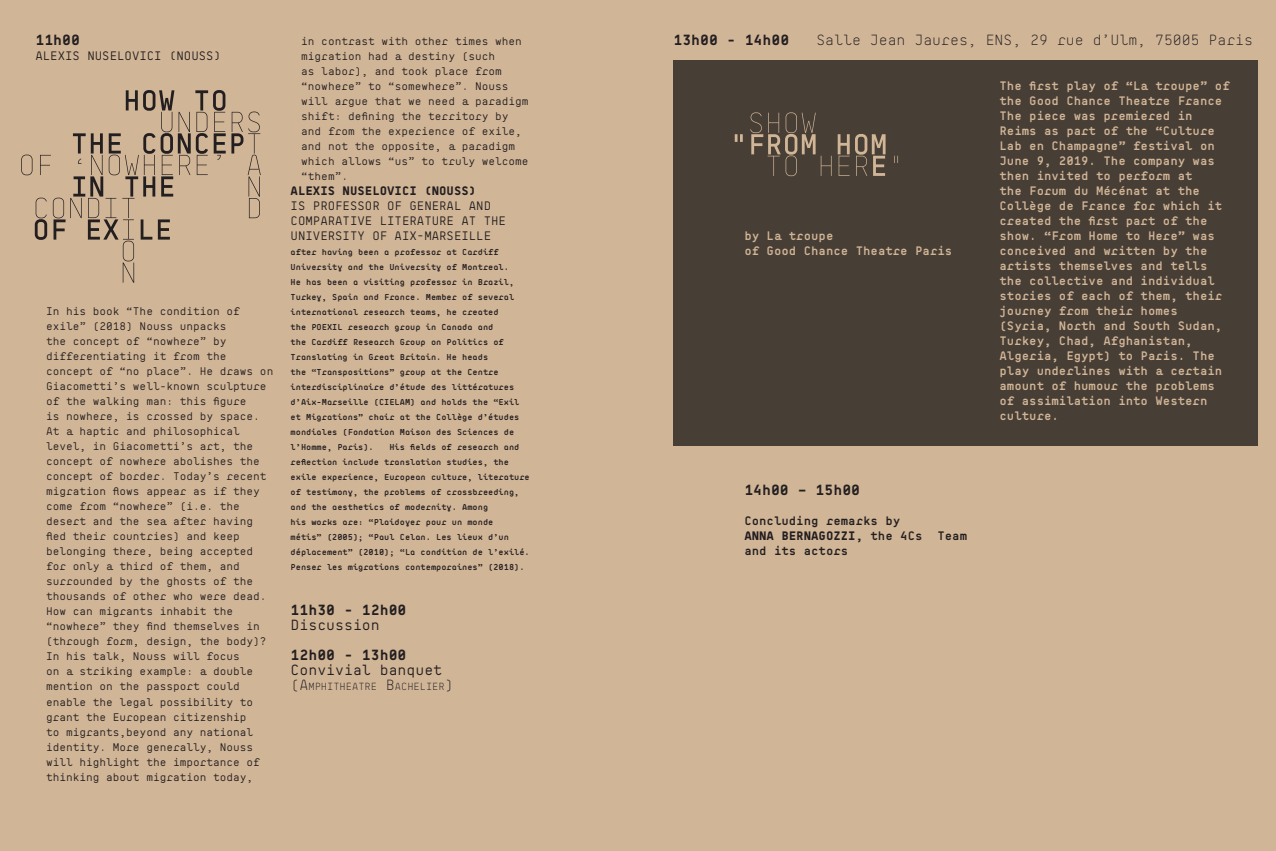
<style>
.page{position:relative;width:1276px;height:851px;background:#fff}
.page>*{position:absolute;margin:0;border:0;box-sizing:border-box;transform-origin:0 0}
._1_TEXTE_horaires{font:700 15px "BB Roller Mono Pro TX";color:#231f20}
.t1{font:300 15px "BB Roller Mono Pro TX";color:#231f20}
._1_TEXTE_horaires-2{font:15px "BB Roller Mono Pro TX";color:#231f20}
.t2{font:600 12.5px/15px "BB Roller Mono Pro TX";color:#d1b597}
._4_TEXTE_rôle_interv{font:12.5px/15px "BB Roller Mono Pro TX";color:#231f20}
._1_TEXTE_horaires-3{font:600 12.5px/15px "BB Roller Mono Pro TX";color:#231f20}
._4_TEXTE_nom_interve{font:12.5px "BB Roller Mono Pro TX Semi Super";color:#231f20}
._3_TEXTE_interventio{font:11.25px/15px "BB Roller Mono Pro TX";color:#231f20}
.t3{font:300 10.5px "BB Roller Mono Pro TX";color:#231f20}
._4_TEXTE_Bio_interve{font:600 8.75px/15px "BB Roller Mono Pro CR";color:#231f20}
.s1{font-size:15px}
.s2{font-family:"BB Roller Mono Pro TX Semi Super";font-weight:400}
</style>
<div class="page">
<div style="left:0;top:0;width:1276px;height:850px;background:#d1b597"></div>
<div style="left:673px;top:60px;width:585px;height:385px;background:#473e35"></div>
<svg style="left:894px;top:156px;width:4px;height:7px"></svg>
<svg style="left:735px;top:134px;width:8px;height:8px"></svg>
<svg style="left:750px;top:112px;width:81px;height:64px"></svg>
<svg style="left:837px;top:134px;width:12px;height:42px"></svg>
<svg style="left:855px;top:134px;width:30px;height:42px"></svg>
<svg style="left:21px;top:90px;width:240px;height:193px"></svg>
<p class="t1" style="left:816px;top:31px;width:438px">Salle Jean Jaures, ENS, 29 rue d’Ulm, 75005 Paris</p>
<p class="_1_TEXTE_horaires" style="left:35px;top:31px;width:46px">11h00</p>
<p class="_1_TEXTE_horaires" style="left:673px;top:31px;width:117px">13h00 - 14h00</p>
<p class="_4_TEXTE_rôle_interv" style="left:35px;top:48px;width:187px">ALEXIS NUSELOVICI (NOUSS)</p>
<p class="_3_TEXTE_interventio" style="left:301px;top:34px;width:229px">in contrast with other times when migration had a destiny (such<br>as labor), and took place from “nowhere” to “somewhere”. Nouss will argue that we need a paradigm shift: defining the territory by and from the experience of exile, and not the opposite, a paradigm which allows “us” to truly welcome “them”.</p>
<p class="_4_TEXTE_nom_interve" style="left:291px;top:183px;width:187px">ALEXIS NUSELOVICI (NOUSS)</p>
<p class="_4_TEXTE_rôle_interv" style="left:291px;top:198px;width:217px">IS PROFESSOR OF GENERAL AND<br>COMPARATIVE LITERATURE AT THE<br>UNIVERSITY OF AIX-MARSEILLE</p>
<p class="_4_TEXTE_Bio_interve" style="left:291px;top:244px;width:230px">after having been a professor at Cardiff University and the University of Montreal.<br>He has been a visiting professor in Brazil, Turkey, Spain and France. Member of several international research teams, he created<br>the POEXIL research group in Canada and<br>the Cardiff Research Group on Politics of Translating in Great Britain. He heads<br>the “Transpositions” group at the Centre interdisciplinaire d’étude des littératures d’Aix-Marseille (CIELAM) and holds the “Exil et Migrations” chair at the Collège d’études mondiales (Fondation Maison des Sciences de l’Homme, Paris).</p>
<p class="t2" style="left:999px;top:78px;width:232px">The first play of “La troupe” of the Good Chance Theatre France</p>
<p class="t2" style="left:999px;top:108px;width:224px">The piece was premiered in<br>Reims as part of the “Culture<br>Lab en Champagne” festival on<br>June 9, 2019. The company was then invited to perform at<br>the Forum du Mécénat at the<br>Collège de France for which it created the first part of the show. “From Home to Here” was conceived and written by the artists themselves and tells the collective and individual stories of each of them, their journey from their homes (Syria, North and South Sudan,<br>Turkey, Chad, Afghanistan,<br>Algeria, Egypt) to Paris. The play underlines with a certain amount of humour the problems of assimilation into Western culture.</p>
<p class="t2" style="left:744px;top:228px;width:91px">by La troupe</p>
<p class="t2" style="left:744px;top:243px;width:209px">of Good Chance Theatre Paris</p>
<p class="_3_TEXTE_interventio" style="left:46px;top:304px;width:229px">In his book “The condition of exile” (2018) Nouss unpacks<br>the concept of “nowhere” by differentiating it from the concept of “no place”. He draws on<br>Giacometti’s well-known sculpture of the walking man: this figure<br>is nowhere, is crossed by space.<br>At a haptic and philosophical level, in Giacometti’s art, the concept of nowhere abolishes the concept of border. Today’s recent migration flows appear as if they come from “nowhere” (i.e. the desert and the sea after having fled their countries) and keep belonging there, being accepted for only a third of them, and surrounded by the ghosts of the thousands of other who were dead.<br>How can migrants inhabit the “nowhere” they find themselves in (through form, design, the body)?<br>In his talk, Nouss will focus<br>on a striking example: a double mention on the passport could enable the legal possibility to grant the European citizenship<br>to migrants,beyond any national identity. More generally, Nouss will highlight the importance of thinking about migration today,</p>
<p class="_4_TEXTE_Bio_interve" style="left:291px;top:439px;width:241px;text-indent:99px">His fields of research and reflection include translation studies, the exile experience, European culture, literature of testimony, the problems of crossbreeding, and the aesthetics of modernity. Among<br>his works are: “Plaidoyer pour un monde<br>métis” (2005); “Paul Celan. Les lieux d’un déplacement” (2010); “La condition de l’exilé.<br>Penser les migrations contemporaines” (2018).</p>
<p class="_1_TEXTE_horaires" style="left:291px;top:601px;width:117px">11h30 - 12h00</p>
<p class="_1_TEXTE_horaires-2" style="left:291px;top:616px;width:91px">Discussion</p>
<p class="_1_TEXTE_horaires" style="left:291px;top:646px;width:117px">12h00 - 13h00</p>
<p class="_1_TEXTE_horaires-2" style="left:291px;top:661px;width:153px">Convivial banquet</p>
<p class="t3" style="left:291px;top:680px;width:164px"><span class="s1">(A</span>MPHITHEATRE <span class="s1">B</span>ACHELIER<span class="s1">)</span></p>
<p class="_1_TEXTE_horaires" style="left:744px;top:481px;width:117px">14h00 – 15h00</p>
<p class="_1_TEXTE_horaires-3" style="left:744px;top:513px;width:157px">Concluding remarks by</p>
<p class="_1_TEXTE_horaires-3" style="left:744px;top:528px;width:224px"><span class="s2">ANNA BERNAGOZZI</span>, the 4Cs Team and its actors</p>
</div>
